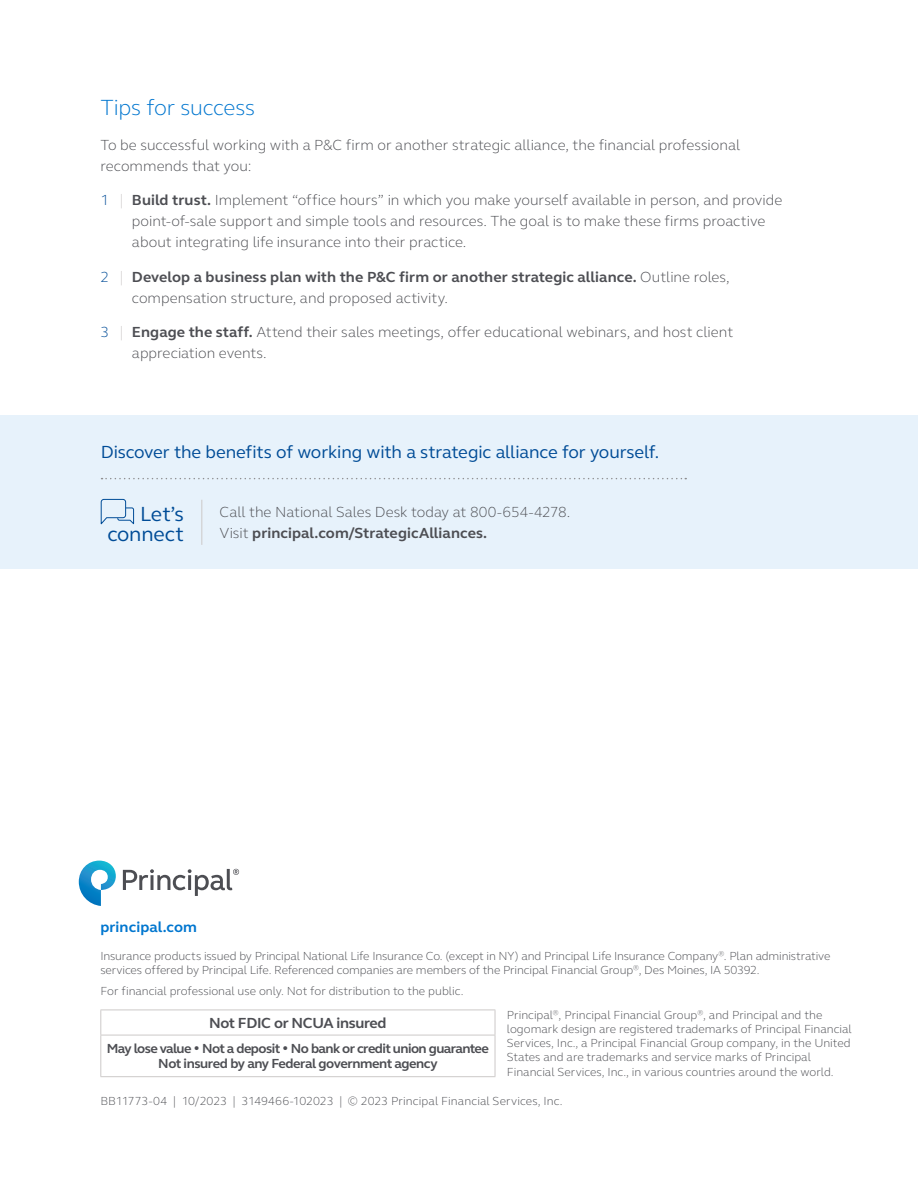
<style>
.page{position:relative;width:918px;height:1188px;background:#fff}
.page>*{position:absolute;margin:0;border:0;box-sizing:border-box;transform-origin:0 0}
.t1{font:300 22.5px "FS Elliot Pro";letter-spacing:-.01em;color:#0076cf}
.t2{font:21px/19.5px "FS Elliot Pro";letter-spacing:-.005em;color:#004c97;text-align:right}
.t3{font:18px "FS Elliot Pro";letter-spacing:-.005em;color:#004c97}
.t4{font:300 15px/21px "FS Elliot Pro";color:#4d4e53}
.t5{font:700 15px/21px "FS Elliot Pro";letter-spacing:.005em;color:#4d4e53}
.t6{font:700 15px "FS Elliot Pro";letter-spacing:-.02em;color:#4d4e53}
.t7{font:700 15px "FS Elliot Pro";letter-spacing:.005em;color:#0076cf}
.t8{font:700 13.5px/15px "FS Elliot Pro";letter-spacing:-.04em;color:#4d4e53;text-align:center}
.t9{font:300 12px/14.2px "FS Elliot Pro";letter-spacing:-.005em;color:#4d4e53}
.s1{color:#004c97}
.s2{color:#ccc9c8}
.s3{font-weight:700}
.s4{font-weight:300;color:#004c97}
.s5{font-weight:300;color:#ccc9c8}
.s6{font-weight:300}
</style>
<div class="page">
<div style="left:0;top:416px;width:918px;height:153px;background:#e7f2fb"></div>
<svg style="left:102px;top:478px;width:584px;height:1px"></svg>
<hr style="left:201px;top:500px;width:1px;height:45px;background:#ccc9c8">
<svg style="left:100px;top:499px;width:34px;height:26px"></svg>
<svg style="left:79px;top:861px;width:37px;height:45px"></svg>
<svg style="left:123px;top:869px;width:116px;height:27px"></svg>
<hr style="left:100px;top:1010px;width:395px;height:1px;background:#ccc9c8">
<svg style="left:100px;top:1010px;width:1px;height:25px"></svg>
<svg style="left:495px;top:1010px;width:1px;height:25px"></svg>
<hr style="left:100px;top:1035px;width:395px;height:1px;background:#ccc9c8">
<hr style="left:100px;top:1035px;width:1px;height:41px;background:#ccc9c8">
<hr style="left:495px;top:1035px;width:1px;height:41px;background:#ccc9c8">
<hr style="left:100px;top:1076px;width:395px;height:1px;background:#ccc9c8">
<h1 class="t1" style="left:100px;top:92px;width:156px">Tips for success</h1>
<p class="t4" style="left:100px;top:134px;width:641px">To be successful working with a P&amp;C firm or another strategic alliance, the financial professional recommends that you:</p>
<p class="t4" style="left:132px;top:189px;width:652px;text-indent:-32px"><span class="s1">1</span> <span class="s2">|</span> <span class="s3">Build trust.</span> Implement “office hours” in which you make yourself available in person, and provide point-of-sale support and simple tools and resources. The goal is to make these firms proactive about integrating life insurance into their practice.</p>
<p class="t5" style="left:132px;top:266px;width:599px;text-indent:-32px"><span class="s4">2</span> <span class="s5">|</span> Develop a business plan with the P&amp;C firm or another strategic alliance. <span class="s6">Outline roles, compensation structure, and proposed activity.</span></p>
<p class="t4" style="left:132px;top:321px;width:603px;text-indent:-32px"><span class="s1">3</span> <span class="s2">|</span> <span class="s3">Engage the staff.</span> Attend their sales meetings, offer educational webinars, and host client appreciation events.</p>
<h3 class="t3" style="left:101px;top:439px;width:560px">Discover the benefits of working with a strategic alliance for yourself.</h3>
<h2 class="t2" style="left:107px;top:504px;width:78px">Let’s connect</h2>
<p class="t4" style="left:220px;top:501px;width:352px">Call the National Sales Desk today at 800-654-4278.<br>Visit <span class="s3">principal.com/StrategicAlliances.</span></p>
<p class="t7" style="left:100px;top:917px;width:98px">principal.com</p>
<p class="t9" style="left:100px;top:948px;width:731px">Insurance products issued by Principal National Life Insurance Co. (except in NY) and Principal Life Insurance Company<sup>®</sup>. Plan administrative services offered by Principal Life. Referenced companies are members of the Principal Financial Group<sup>®</sup>, Des Moines, IA 50392.</p>
<p class="t9" style="left:100px;top:984px;width:365px">For financial professional use only. Not for distribution to the public.</p>
<p class="t6" style="left:209px;top:1013px;width:179px">Not FDIC or NCUA insured</p>
<p class="t8" style="left:107px;top:1041px;width:384px">May lose value • Not a deposit • No bank or credit union guarantee<br>Not insured by any Federal government agency</p>
<p class="t9" style="left:507px;top:1007px;width:346px">Principal<sup>®</sup>, Principal Financial Group<sup>®</sup>, and Principal and the logomark design are registered trademarks of Principal Financial Services, Inc., a Principal Financial Group company, in the United States and are trademarks and service marks of Principal Financial Services, Inc., in various countries around the world.</p>
<p class="t9" style="left:100px;top:1093px;width:464px">BB11773-04 | 10/2023 | 3149466-102023 | © 2023 Principal Financial Services, Inc.</p>
</div>
